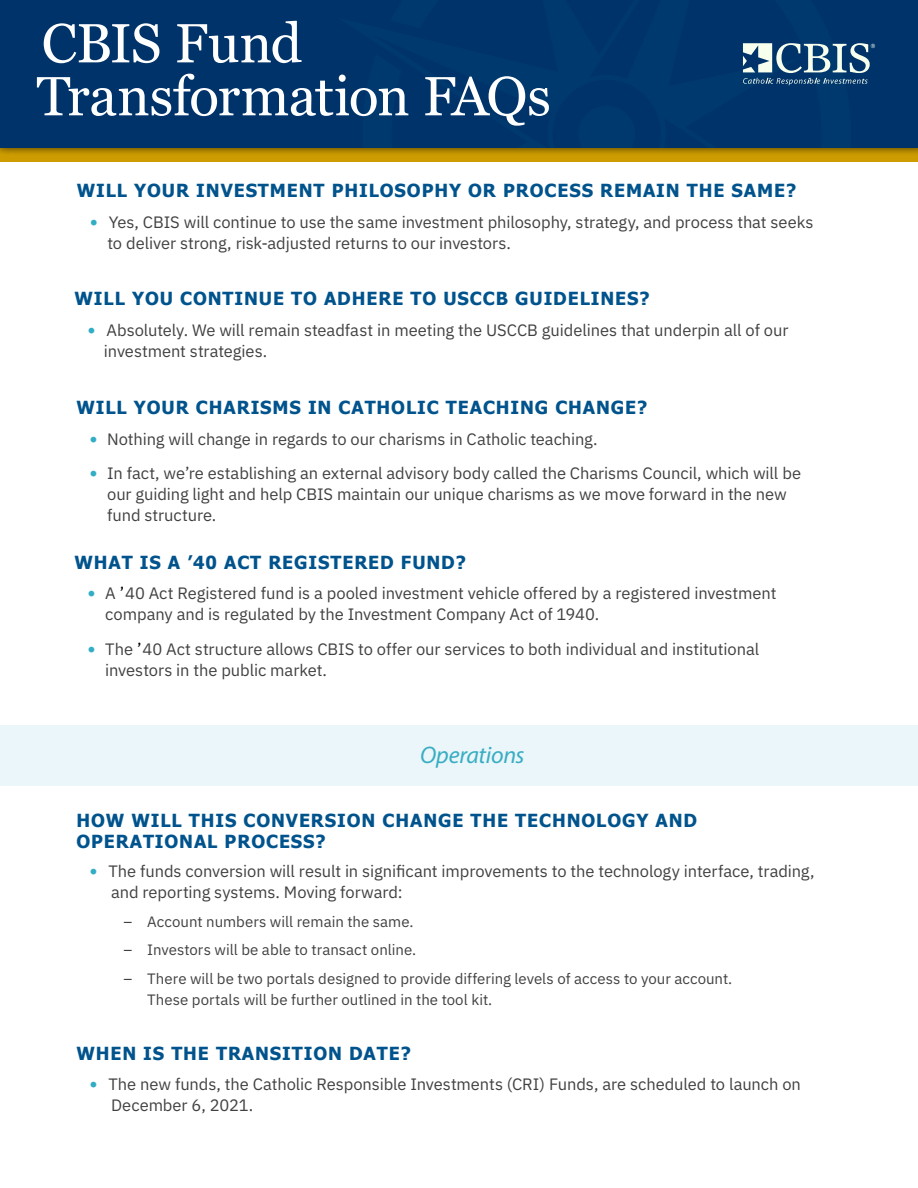
<style>
.page{position:relative;width:918px;height:1188px;background:#fff}
.page>*{position:absolute;margin:0;border:0;box-sizing:border-box;transform-origin:0 0}
.t1{font:55.05px/52.9px "Georgia";letter-spacing:-.015em;color:#fff}
.t2{font:italic 24px "Myriad Pro";letter-spacing:-.01em;color:#39adc3}
.t3{font:700 18px/21.1px "Tahoma";letter-spacing:.05em;color:#00538c}
.t4{font:16.5px/21px "IBM Plex Sans";letter-spacing:-.005em;color:#414042}
.t5{font:15px/21px "IBM Plex Sans";color:#414042}
.s1{font-family:"Tahoma";color:#31adc5}
.s2{color:#000}
</style>
<div class="page">
<div style="left:0;top:0;width:918px;height:161px;background:#cc9c00"></div>
<div style="left:0;top:0;width:918px;height:156px;background:#000;opacity:.75"></div>
<div style="left:0;top:0;width:918px;height:147px;background:#00336a"></div>
<svg style="left:742px;top:43px;width:133px;height:43px"></svg>
<div style="left:0;top:726px;width:918px;height:60px;background:#eaf6f9"></div>
<h1 class="t1" style="left:37px;top:18px;width:516px">CBIS Fund<br>Transformation FAQs</h1>
<p class="t3" style="left:77px;top:181px;width:721px">WILL YOUR INVESTMENT PHILOSOPHY OR PROCESS REMAIN THE SAME?</p>
<p class="t4" style="left:107px;top:210px;width:707px;text-indent:-17px"><span class="s1">•</span> Yes, CBIS will continue to use the same investment philosophy, strategy, and process that seeks to deliver strong, risk-adjusted returns to our investors.</p>
<p class="t3" style="left:75px;top:289px;width:577px">WILL YOU CONTINUE TO ADHERE TO USCCB GUIDELINES?</p>
<p class="t4" style="left:104px;top:318px;width:686px;text-indent:-16px"><span class="s1">•</span> Absolutely. We will remain steadfast in meeting the USCCB guidelines that underpin all of our investment strategies.</p>
<p class="t3" style="left:76px;top:398px;width:573px">WILL YOUR CHARISMS IN CATHOLIC TEACHING CHANGE?</p>
<p class="t4" style="left:90px;top:427px;width:509px"><span class="s1">•</span> Nothing will change in regards to our charisms in Catholic teaching.</p>
<p class="t4" style="left:107px;top:461px;width:695px;text-indent:-17px"><span class="s1">•</span> In fact, we’re establishing an external advisory body called the Charisms Council, which will be our guiding light and help CBIS maintain our unique charisms as we move forward in the new fund structure.</p>
<p class="t3" style="left:75px;top:552px;width:393px">WHAT IS A ’40 ACT REGISTERED FUND?</p>
<p class="t4" style="left:105px;top:582px;width:673px;text-indent:-17px"><span class="s1">•</span> A <span class="s2">’</span>40 Act Registered fund is a pooled investment vehicle offered by a registered investment company and is regulated by the Investment Company Act of 1940.</p>
<p class="t4" style="left:105px;top:637px;width:655px;text-indent:-17px"><span class="s1">•</span> The <span class="s2">’</span>40 Act structure allows CBIS to offer our services to both individual and institutional investors in the public market.</p>
<h2 class="t2" style="left:420px;top:741px;width:106px">Operations</h2>
<p class="t3" style="left:76px;top:810px;width:622px">HOW WILL THIS CONVERSION CHANGE THE TECHNOLOGY AND<br>OPERATIONAL PROCESS?</p>
<p class="t4" style="left:111px;top:859px;width:705px;text-indent:-21px"><span class="s1">•</span> The funds conversion will result in significant improvements to the technology interface, trading, and reporting systems. Moving forward:</p>
<p class="t5" style="left:123px;top:910px;width:292px">– Account numbers will remain the same.</p>
<p class="t5" style="left:123px;top:938px;width:294px">– Investors will be able to transact online.</p>
<p class="t5" style="left:147px;top:967px;width:587px;text-indent:-24px">– There will be two portals designed to provide differing levels of access to your account.<br>These portals will be further outlined in the tool kit.</p>
<p class="t3" style="left:76px;top:1043px;width:336px">WHEN IS THE TRANSITION DATE?</p>
<p class="t4" style="left:111px;top:1073px;width:691px;text-indent:-21px"><span class="s1">•</span> The new funds, the Catholic Responsible Investments (CRI) Funds, are scheduled to launch on<br>December 6, 2021.</p>
</div>
